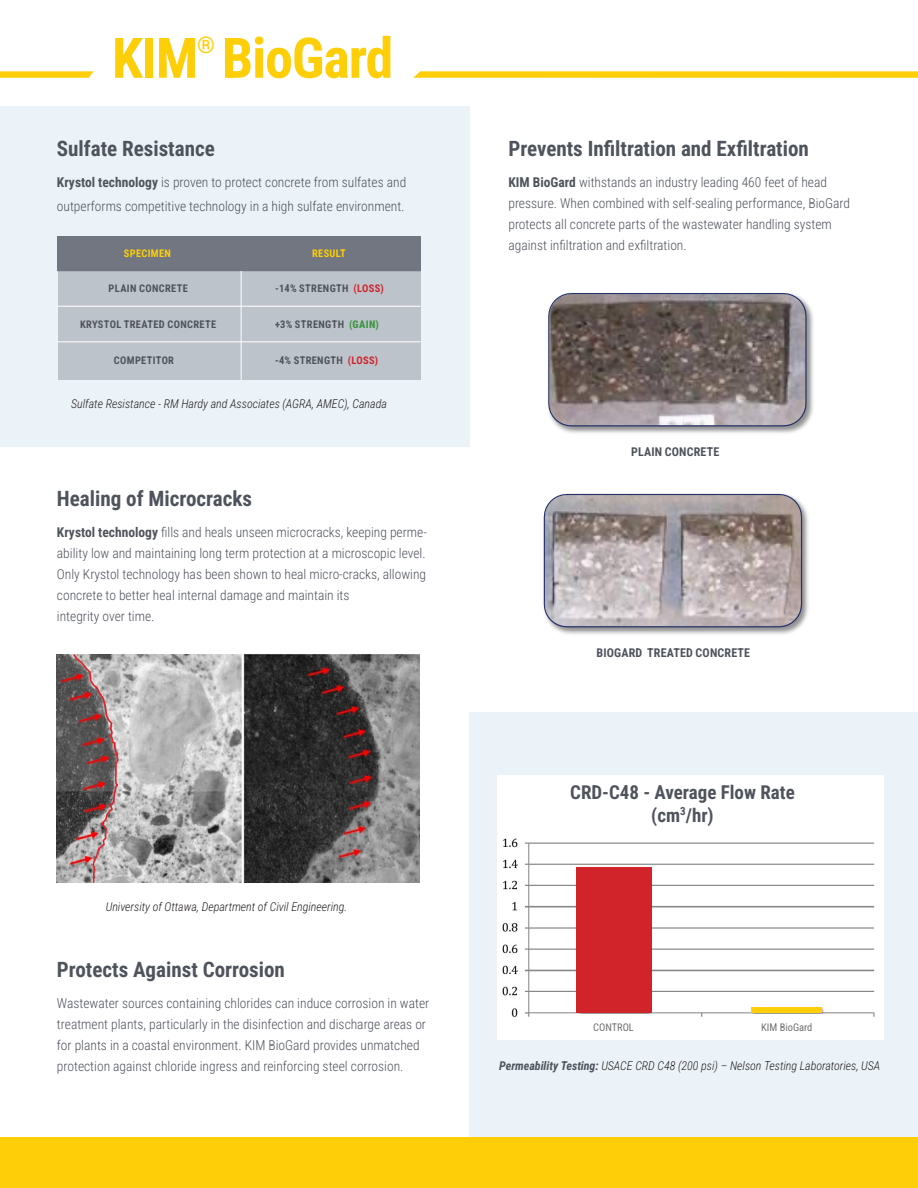
<style>
.page{position:relative;width:918px;height:1188px;background:#fff}
.page>*{position:absolute;margin:0;border:0;box-sizing:border-box;transform-origin:0 0}
.t1{font:700 55.95px "Roboto Condensed";letter-spacing:-.02em;color:#fece08}
.t2{font:700 22.8px "Roboto Condensed";color:#fece08}
.t3{font:700 21px "Roboto Condensed";color:#4e535c}
.t4{font:700 18.9px/22.8px "Roboto Condensed";color:#4e535c;text-align:center}
.t5{font:300 13.5px/21px "Roboto Condensed";color:#4e535c}
.t6{font:italic 300 12px "Roboto Condensed";color:#231f20}
.t7{font:700 12px "Roboto Condensed";letter-spacing:.015em;color:#4e535c}
.t8{font:10.5px "Roboto Condensed";color:#231f20}
.t9{font:700 10.35px "Roboto Condensed";letter-spacing:.035em;color:#4e535c}
.t10{font:700 10.35px "Roboto Condensed";letter-spacing:.03em;color:#fece08}
.s1{font-weight:700}
.s2{color:#d1232a}
.s3{font-weight:900;color:#3f9744}
.s4{font-weight:700;color:#4e535c}
</style>
<div class="page">
<div style="left:0;top:106px;width:470px;height:341px;background:#ebf3f8"></div>
<div style="left:470px;top:713px;width:448px;height:475px;background:#ebf3f8"></div>
<div style="left:58px;top:271px;width:363px;height:109px;background:#bdc3cb"></div>
<hr style="left:57px;top:270px;width:364px;height:1px;background:#4e535c">
<hr style="left:57px;top:306px;width:364px;height:1px;background:#fff">
<hr style="left:57px;top:342px;width:364px;height:1px;background:#fff">
<hr style="left:241px;top:236px;width:1px;height:144px;background:#fff">
<div style="left:57px;top:236px;width:184px;height:34px;background:#717681"></div>
<div style="left:241px;top:236px;width:180px;height:35px;background:#717681"></div>
<img style="left:558px;top:303px;width:255px;height:130px">
<svg style="left:548px;top:293px;width:259px;height:134px;background:#7a7070"></svg>
<img style="left:554px;top:505px;width:254px;height:129px">
<svg style="left:543px;top:493px;width:260px;height:135px;background:#afa6a7"></svg>
<img style="left:57px;top:654px;width:363px;height:228px">
<img style="left:498px;top:776px;width:386px;height:263px">
<div style="left:577px;top:867px;width:75px;height:145px;background:#d1232a"></div>
<div style="left:752px;top:1007px;width:70px;height:5px;background:#fece08"></div>
<div style="left:576px;top:1022px;width:300px;height:17px;background:#fff"></div>
<div style="left:504px;top:781px;width:368px;height:49px;background:#fff"></div>
<img style="left:72px;top:654px;width:48px;height:229px">
<svg style="left:0;top:71px;width:94px;height:7px"></svg>
<div style="left:0;top:1138px;width:918px;height:50px;background:#fece08"></div>
<svg style="left:413px;top:71px;width:505px;height:7px;background:#fed11d"></svg>
<h1 class="t1" style="left:112px;top:19px;width:283px">KIM BioGard</h1>
<h2 class="t2" style="left:197px;top:29px;width:19px">®</h2>
<h3 class="t3" style="left:57px;top:134px;width:159px">Sulfate Resistance</h3>
<h3 class="t3" style="left:508px;top:134px;width:302px">Prevents Infiltration and Exfiltration</h3>
<p class="t5" style="left:57px;top:170px;width:351px;line-height:24px"><span class="s1">Krystol technology</span> is proven to protect concrete from sulfates and outperforms competitive technology in a high sulfate environment.</p>
<p class="t10" style="left:124px;top:246px;width:49px">SPECIMEN</p>
<p class="t9" style="left:109px;top:281px;width:81px">PLAIN CONCRETE</p>
<p class="t9" style="left:275px;top:281px;width:110px">-14% STRENGTH <span class="s2">(LOSS)</span></p>
<p class="t9" style="left:275px;top:317px;width:105px">+3% STRENGTH <span class="s3">(GAIN)</span></p>
<p class="t9" style="left:275px;top:353px;width:105px">-4% STRENGTH <span class="s2">(LOSS)</span></p>
<p class="t10" style="left:312px;top:246px;width:35px">RESULT</p>
<p class="t9" style="left:80px;top:317px;width:138px">KRYSTOL TREATED CONCRETE</p>
<p class="t9" style="left:114px;top:353px;width:62px">COMPETITOR</p>
<p class="t6" style="left:71px;top:395px;width:317px">Sulfate Resistance - RM Hardy and Associates (AGRA, AMEC), Canada</p>
<h3 class="t3" style="left:57px;top:484px;width:197px">Healing of Microcracks</h3>
<p class="t5" style="left:57px;top:521px;width:371px"><span class="s1">Krystol technology</span> fills and heals unseen microcracks, keeping perme&shy;ability low and maintaining long term protection at a microscopic level.<br>Only Krystol technology has been shown to heal micro-cracks, allowing concrete to better heal internal damage and maintain its<br>integrity over time.</p>
<p class="t6" style="left:106px;top:898px;width:243px">University of Ottawa, Department of Civil Engineering.</p>
<h3 class="t3" style="left:57px;top:955px;width:229px">Protects Against Corrosion</h3>
<p class="t5" style="left:57px;top:992px;width:374px">Wastewater sources containing chlorides can induce corrosion in water treatment plants, particularly in the disinfection and discharge areas or for plants in a coastal environment. KIM BioGard provides unmatched protection against chloride ingress and reinforcing steel corrosion.</p>
<p class="t5" style="left:508px;top:171px;width:343px"><span class="s1">KIM BioGard</span> withstands an industry leading 460 feet of head pressure. When combined with self-sealing performance, BioGard protects all concrete parts of the wastewater handling system against infiltration and exfiltration.</p>
<p class="t7" style="left:631px;top:443px;width:90px">PLAIN CONCRETE</p>
<p class="t7" style="left:597px;top:644px;width:155px">BIOGARD TREATED CONCRETE</p>
<h3 class="t4" style="left:570px;top:780px;width:226px">CRD-C48 - Average Flow Rate (cm<sup>3</sup>/hr)</h3>
<p class="t8" style="left:593px;top:1020px;width:42px">CONTROL</p>
<p class="t8" style="left:761px;top:1020px;width:53px">KIM BioGard</p>
<p class="t6" style="left:499px;top:1057px;width:382px"><span class="s4">Permeability Testing:</span> USACE CRD C48 (200 psi) – Nelson Testing Laboratories, USA</p>
</div>
